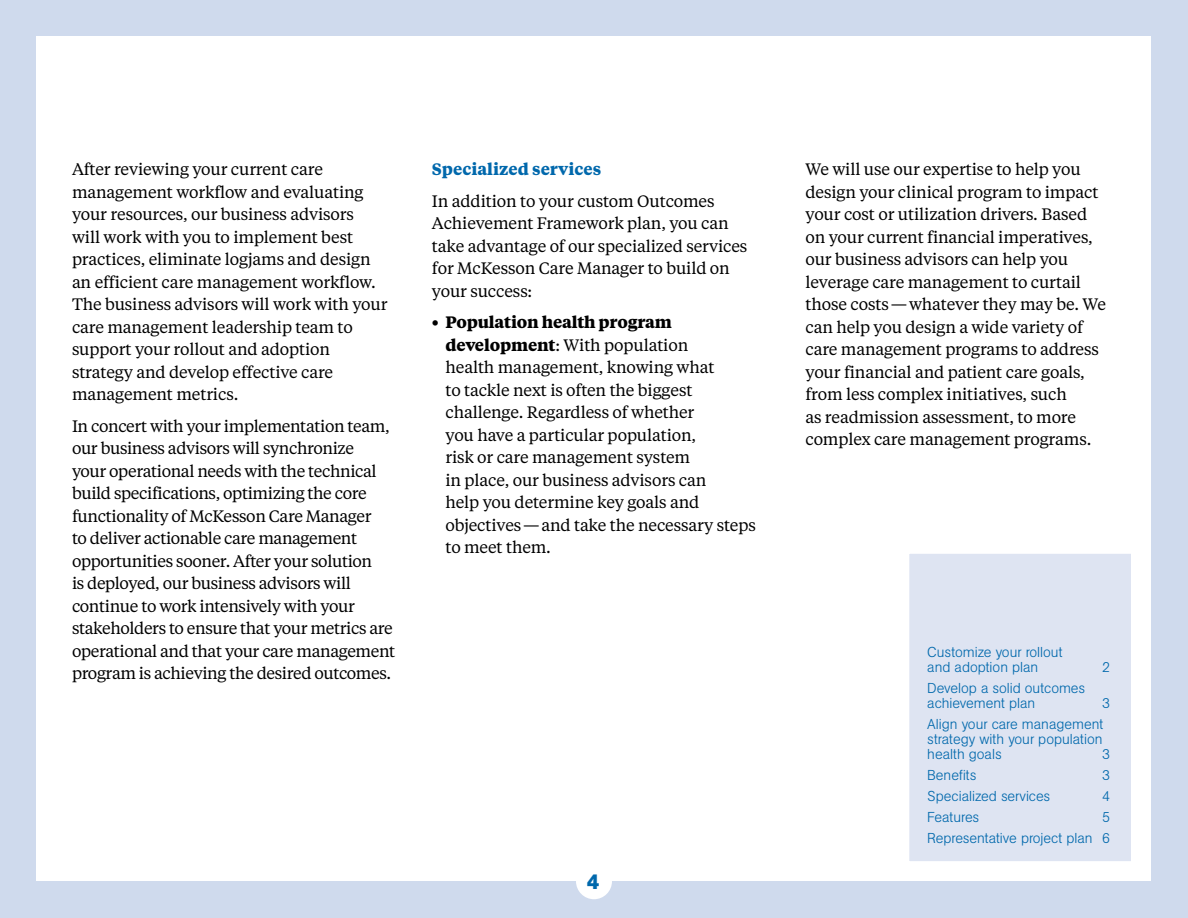
<style>
.page{position:relative;width:1188px;height:918px;background:#cfdaed}
.page>*{position:absolute;margin:0;border:0;box-sizing:border-box;transform-origin:0 0}
.t1{font:700 21px "AG Book Pro";color:#0068ac}
.t2{font:16.5px/22.5px "Tiempos Text";letter-spacing:-.01em;color:#000}
.t3{font:700 16.5px "Tiempos Text";color:#0068ac}
.t4{font:300 14.25px/15px "AG Book Pro";color:#0068ac}
.s1{font-weight:700}
</style>
<div class="page">
<div style="left:37px;top:37px;width:1114px;height:844px;background:#fff"></div>
<div style="left:908px;top:552px;width:224px;height:311px;background:#dee4f2"></div>
<div style="left:906px;top:551px;width:228px;height:313px;border:3px solid #fff"></div>
<div style="left:576px;top:863px;width:36px;height:36px;background:#fff;border-radius:50%"></div>
<p class="t2" style="left:72px;top:157px;width:317px">After reviewing your current care management workflow and evaluating your resources, our business advisors<br>will work with you to implement best practices, eliminate logjams and design an efficient care management workflow.<br>The business advisors will work with your care management leadership team to support your rollout and adoption strategy and develop effective care management metrics.</p>
<p class="t2" style="left:72px;top:414px;width:325px">In concert with your implementation team, our business advisors will synchronize<br>your operational needs with the technical build specifications, optimizing the core functionality of McKesson Care Manager<br>to deliver actionable care management opportunities sooner. After your solution<br>is deployed, our business advisors will continue to work intensively with your stakeholders to ensure that your metrics are operational and that your care management program is achieving the desired outcomes.</p>
<p class="t3" style="left:432px;top:158px;width:171px">Specialized services</p>
<p class="t2" style="left:432px;top:189px;width:317px">In addition to your custom Outcomes Achievement Framework plan, you can take advantage of our specialized services for McKesson Care Manager to build on your success:</p>
<p class="t2" style="left:445px;top:310px;width:312px;text-indent:-13px"><span class="s1">• Population health program development</span>: With population<br>health management, knowing what<br>to tackle next is often the biggest challenge. Regardless of whether<br>you have a particular population,<br>risk or care management system<br>in place, our business advisors can<br>help you determine key goals and objectives—and take the necessary steps to meet them.</p>
<p class="t1" style="left:587px;top:868px;width:14px">4</p>
<p class="t2" style="left:805px;top:158px;width:302px">We will use our expertise to help you design your clinical program to impact your cost or utilization drivers. Based on your current financial imperatives, our business advisors can help you leverage care management to curtail those costs—whatever they may be. We can help you design a wide variety of care management programs to address your financial and patient care goals, from less complex initiatives, such<br>as readmission assessment, to more complex care management programs.</p>
<p class="t4" style="left:927px;top:644px;width:137px">Customize your rollout and adoption plan</p>
<p class="t4" style="left:1102px;top:659px;width:10px">2</p>
<p class="t4" style="left:927px;top:680px;width:159px">Develop a solid outcomes achievement plan</p>
<p class="t4" style="left:927px;top:692px;width:184px;line-height:21px;text-indent:175px">3<br>Align your care management</p>
<p class="t4" style="left:927px;top:731px;width:177px">strategy with your population health goals</p>
<p class="t4" style="left:1102px;top:746px;width:10px">3</p>
<p class="t4" style="left:927px;top:767px;width:51px">Benefits</p>
<p class="t4" style="left:1102px;top:767px;width:10px">3</p>
<p class="t4" style="left:927px;top:788px;width:125px">Specialized services</p>
<p class="t4" style="left:1102px;top:788px;width:10px">4</p>
<p class="t4" style="left:927px;top:809px;width:53px">Features</p>
<p class="t4" style="left:927px;top:806px;width:184px;line-height:21px;text-align:right">5<br>Representative project plan 6</p>
</div>
